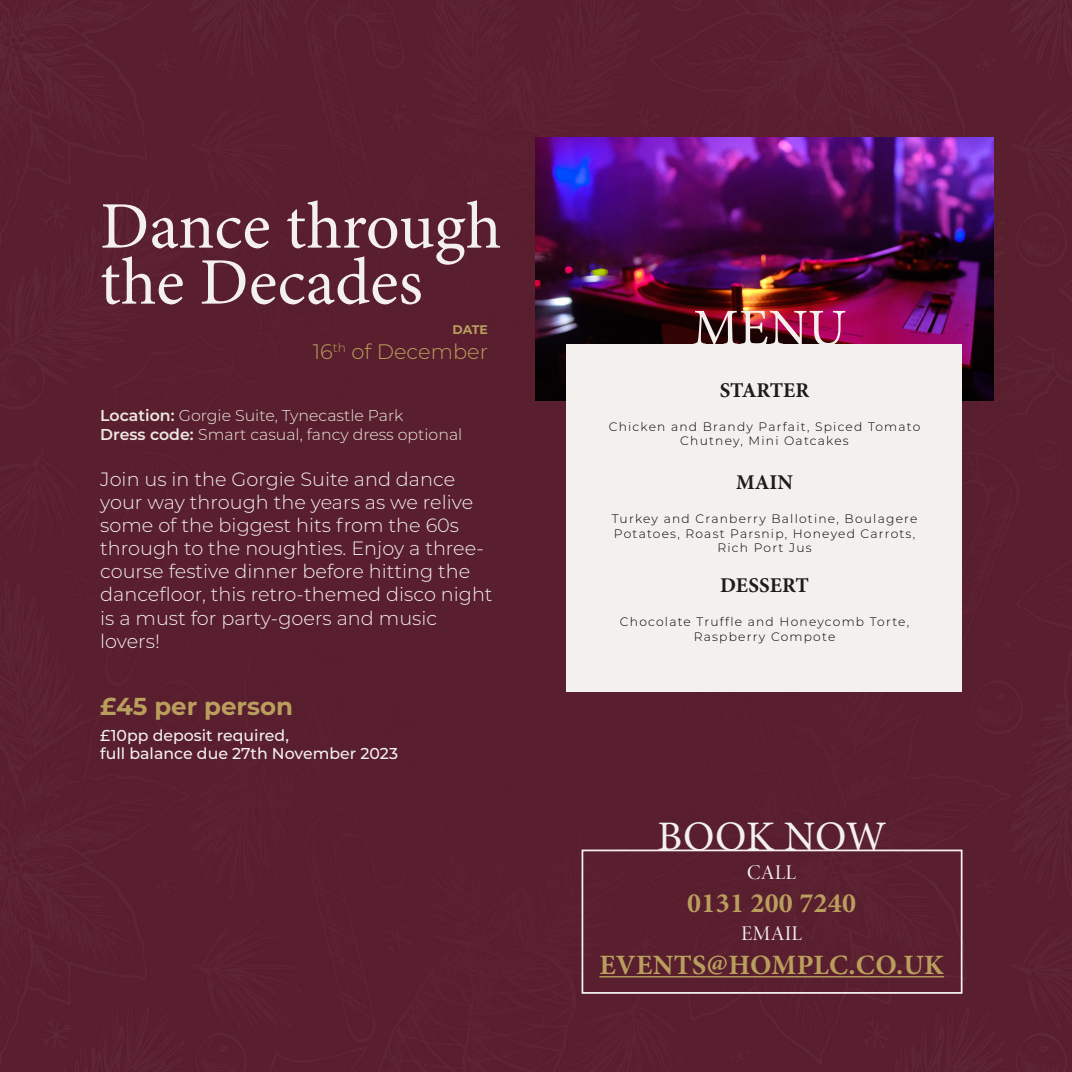
<style>
.page{position:relative;width:1072px;height:1072px;background:#fff}
.page>*{position:absolute;margin:0;border:0;box-sizing:border-box;transform-origin:0 0}
.t1{font:66.5px "Minion Pro";color:#f4f0ed}
.t2{font:52.5px "Minion Pro";color:#f4f0ed}
.t3{font:42px "Minion Pro";letter-spacing:-.005em;color:#f4f0ed}
.t4{font:700 28px "Minion Pro";letter-spacing:.01em;color:#b99e5e}
.t5{font:700 24.5px "Montserrat";color:#b99e5e}
.t6{font:700 21px "Minion Pro";color:#1c1c1c}
.t7{font:300 21px "Montserrat";color:#b99e5e}
.t8{font:21px "Minion Pro Disp";letter-spacing:.01em;color:#f4f0ed}
.t9{font:300 19.25px/23.1px "Montserrat";color:#f4f0ed}
.t10{font:300 15.75px "Montserrat";color:#eee9e3}
.t11{font:500 15.75px "Montserrat";color:#f4f0ed}
.t12{font:700 12.42px "Montserrat";color:#b99e5e}
.t13{font:300 12.25px/14.7px "Montserrat";letter-spacing:.1em;color:#000;text-align:center}
.s1{font-weight:600}
</style>
<div class="page">
<div style="left:0;top:0;width:1071px;height:1071px;background:#591f2e"></div>
<img style="left:535px;top:138px;width:458px;height:263px">
<div style="left:566px;top:344px;width:396px;height:348px;background:#f4f0ed"></div>
<hr style="left:599px;top:976px;width:345px;height:1px;background:#b99e5e">
<div style="left:581px;top:849px;width:381px;height:144px;border:2px solid #f4f0ed"></div>
<p class="t1" style="left:100px;top:182px;width:403px">Dance through</p>
<p class="t1" style="left:100px;top:238px;width:324px">the Decades</p>
<p class="t12" style="left:452px;top:321px;width:37px">DATE</p>
<p class="t7" style="left:313px;top:337px;width:177px">16<sup>th</sup> of December</p>
<p class="t10" style="left:100px;top:404px;width:305px"><span class="s1">Location:</span> Gorgie Suite, Tynecastle Park</p>
<p class="t10" style="left:100px;top:423px;width:363px"><span class="s1">Dress code:</span> Smart casual, fancy dress optional</p>
<p class="t9" style="left:100px;top:467px;width:394px">Join us in the Gorgie Suite and dance your way through the years as we relive some of the biggest hits from the 60s through to the noughties. Enjoy a three&shy;course festive dinner before hitting the dancefloor, this retro-themed disco night is a must for party-goers and music lovers!</p>
<p class="t5" style="left:100px;top:688px;width:194px">£45 per person</p>
<p class="t11" style="left:100px;top:724px;width:190px">£10pp deposit required,</p>
<p class="t11" style="left:100px;top:742px;width:299px">full balance due 27th November 2023</p>
<p class="t2" style="left:692px;top:293px;width:156px">MENU</p>
<p class="t6" style="left:719px;top:375px;width:91px">STARTER</p>
<p class="t13" style="left:608px;top:418px;width:313px">Chicken and Brandy Parfait, Spiced Tomato<br>Chutney, Mini Oatcakes</p>
<p class="t6" style="left:736px;top:468px;width:58px">MAIN</p>
<p class="t13" style="left:611px;top:511px;width:307px;text-align:left">Turkey and Cranberry Ballotine, Boulagere<br>Potatoes, Roast Parsnip, Honeyed Carrots,</p>
<p class="t13" style="left:717px;top:540px;width:96px">Rich Port Jus</p>
<p class="t6" style="left:720px;top:571px;width:90px">DESSERT</p>
<p class="t13" style="left:620px;top:614px;width:291px">Chocolate Truffle and Honeycomb Torte,</p>
<p class="t13" style="left:693px;top:628px;width:143px">Raspberry Compote</p>
<p class="t3" style="left:657px;top:808px;width:230px">BOOK NOW</p>
<p class="t8" style="left:747px;top:859px;width:51px">CALL</p>
<p class="t4" style="left:687px;top:883px;width:170px">0131 200 7240</p>
<p class="t8" style="left:741px;top:920px;width:63px">EMAIL</p>
<p class="t4" style="left:599px;top:945px;width:346px">EVENTS@HOMPLC.CO.UK</p>
</div>
